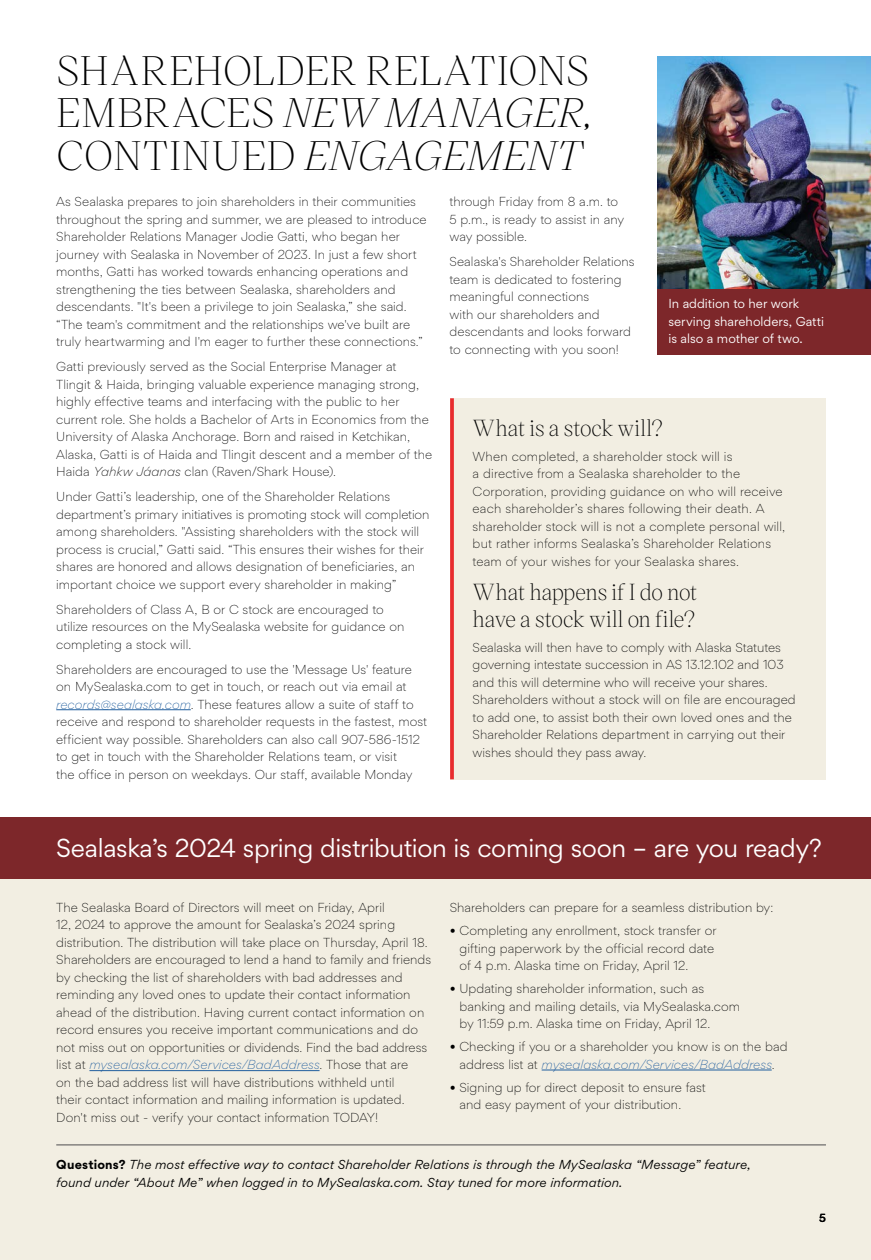
<style>
.page{position:relative;width:871px;height:1260px;background:#fff}
.page>*{position:absolute;margin:0;border:0;box-sizing:border-box;transform-origin:0 0}
.t1{font:300 40px/42.5px "Victor Serif";letter-spacing:.005em;color:#000;text-align:justify}
.t2{font:25px "Gordita";letter-spacing:-.015em;color:#fff}
.t3{font:300 22.5px/27px "Victor Serif";letter-spacing:-.01em;color:#000}
.t4{font:300 12.5px/17.5px "Gordita";letter-spacing:.005em;color:#000}
.t5{font:italic 12.5px/17.5px "Gordita";letter-spacing:.01em;color:#000}
.t6{font:12.5px/17.5px "Gordita";color:#fff}
.t7{font:500 11.25px "Gordita";color:#000}
.s1{font-style:italic}
.s2{font-style:italic;color:#215e9e}
.s3{font-weight:700;font-style:normal}
</style>
<div class="page">
<hr style="left:56px;top:709px;width:135px;height:1px;background:#215e9e">
<div style="left:450px;top:398px;width:376px;height:381px;background:#f2eee2"></div>
<svg style="left:450px;top:398px;width:4px;height:381px;background:#e83738"></svg>
<div style="left:0;top:821px;width:871px;height:439px;background:#f2eee2"></div>
<div style="left:0;top:818px;width:871px;height:61px;background:#7d272a"></div>
<hr style="left:89px;top:1070px;width:230px;height:1px;background:#215e9e">
<hr style="left:542px;top:1070px;width:230px;height:1px;background:#215e9e">
<hr style="left:56px;top:1145px;width:770px;height:1px;background:#4d4d4f">
<img style="left:657px;top:56px;width:214px;height:233px">
<div style="left:657px;top:289px;width:214px;height:66px;background:#7d272a"></div>
<h1 class="t1" style="left:56px;top:48px;width:538px">SHAREHOLDER RELATIONS EMBRACES <span class="s1">NEW MANAGER, </span>CONTINUED <span class="s1">ENGAGEMENT</span></h1>
<p class="t4" style="left:56px;top:193px;width:372px">As Sealaska prepares to join shareholders in their communities throughout the spring and summer, we are pleased to introduce Shareholder Relations Manager Jodie Gatti, who began her journey with Sealaska in November of 2023. In just a few short months, Gatti has worked towards enhancing operations and strengthening the ties between Sealaska, shareholders and descendants. "It's been a privilege to join Sealaska,” she said. “The team's commitment and the relationships we've built are truly heartwarming and I'm eager to further these connections.”</p>
<p class="t4" style="left:56px;top:358px;width:377px">Gatti previously served as the Social Enterprise Manager at Tlingit &amp; Haida, bringing valuable experience managing strong, highly effective teams and interfacing with the public to her current role. She holds a Bachelor of Arts in Economics from the University of Alaska Anchorage. Born and raised in Ketchikan, Alaska, Gatti is of Haida and Tlingit descent and a member of the Haida <span class="s1">Yahkw Jáanas</span> clan (Raven/Shark House).</p>
<p class="t4" style="left:56px;top:488px;width:375px">Under Gatti’s leadership, one of the Shareholder Relations department’s primary initiatives is promoting stock will completion among shareholders. "Assisting shareholders with the stock will process is crucial,” Gatti said. “This ensures their wishes for their shares are honored and allows designation of beneficiaries, an important choice we support every shareholder in making”</p>
<p class="t4" style="left:56px;top:600px;width:350px">Shareholders of Class A, B or C stock are encouraged to utilize resources on the MySealaska website for guidance on completing a stock will.</p>
<p class="t4" style="left:56px;top:660px;width:372px">Shareholders are encouraged to use the 'Message Us' feature on MySealaska.com to get in touch, or reach out via email at <span class="s2">records@sealaska.com</span>. These features allow a suite of staff to receive and respond to shareholder requests in the fastest, most efficient way possible. Shareholders can also call 907-586-1512 to get in touch with the Shareholder Relations team, or visit<br>the office in person on weekdays. Our staff, available Monday</p>
<p class="t4" style="left:449px;top:193px;width:176px">through Friday from 8 a.m. to<br>5 p.m., is ready to assist in any way possible.</p>
<p class="t4" style="left:449px;top:253px;width:187px">Sealaska's Shareholder Relations team is dedicated to fostering meaningful connections<br>with our shareholders and descendants and looks forward to connecting with you soon!</p>
<p class="t6" style="left:668px;top:295px;width:157px">In addition to her work serving shareholders, Gatti is also a mother of two.</p>
<h3 class="t3" style="left:472px;top:413px;width:192px">What is a stock will?</h3>
<p class="t4" style="left:472px;top:447px;width:314px">When completed, a shareholder stock will is<br>a directive from a Sealaska shareholder to the Corporation, providing guidance on who will receive each shareholder’s shares following their death. A shareholder stock will is not a complete personal will, but rather informs Sealaska’s Shareholder Relations team of your wishes for your Sealaska shares.</p>
<h3 class="t3" style="left:472px;top:577px;width:226px">What happens if I do not have a stock will on file?</h3>
<p class="t4" style="left:472px;top:638px;width:325px">Sealaska will then have to comply with Alaska Statutes governing intestate succession in AS 13.12.102 and 103 and this will determine who will receive your shares.<br>Shareholders without a stock will on file are encouraged to add one, to assist both their own loved ones and the Shareholder Relations department in carrying out their wishes should they pass away.</p>
<h2 class="t2" style="left:56px;top:831px;width:767px">Sealaska’s 2024 spring distribution is coming soon – are you ready?</h2>
<p class="t4" style="left:56px;top:898px;width:376px">The Sealaska Board of Directors will meet on Friday, April<br>12, 2024 to approve the amount for Sealaska’s 2024 spring distribution. The distribution will take place on Thursday, April 18.<br>Shareholders are encouraged to lend a hand to family and friends by checking the list of shareholders with bad addresses and reminding any loved ones to update their contact information ahead of the distribution. Having current contact information on record ensures you receive important communications and do not miss out on opportunities or dividends. Find the bad address list at <span class="s2">mysealaska.com/Services/BadAddress</span>. Those that are<br>on the bad address list will have distributions withheld until<br>their contact information and mailing information is updated.<br>Don't miss out - verify your contact information TODAY!</p>
<p class="t4" style="left:450px;top:898px;width:325px">Shareholders can prepare for a seamless distribution by:</p>
<p class="t4" style="left:459px;top:921px;width:258px;text-indent:-10px">• Completing any enrollment, stock transfer or gifting paperwork by the official record date of 4 p.m. Alaska time on Friday, April 12.</p>
<p class="t4" style="left:459px;top:979px;width:282px;text-indent:-10px">• Updating shareholder information, such as banking and mailing details, via MySealaska.com by 11:59 p.m. Alaska time on Friday, April 12.</p>
<p class="t4" style="left:450px;top:1038px;width:339px;text-align:center">• Checking if you or a shareholder you know is on the bad address list at <span class="s2">mysealaska.com/Services/BadAddress</span>.</p>
<p class="t4" style="left:459px;top:1078px;width:248px;text-indent:-10px">• Signing up for direct deposit to ensure fast and easy payment of your distribution.</p>
<p class="t5" style="left:56px;top:1156px;width:696px"><span class="s3">Questions?</span> The most effective way to contact Shareholder Relations is through the MySealaska “Message” feature, found under “About Me” when logged in to MySealaska.com. Stay tuned for more information.</p>
<p class="t7" style="left:819px;top:1211px;width:8px">5</p>
</div>
